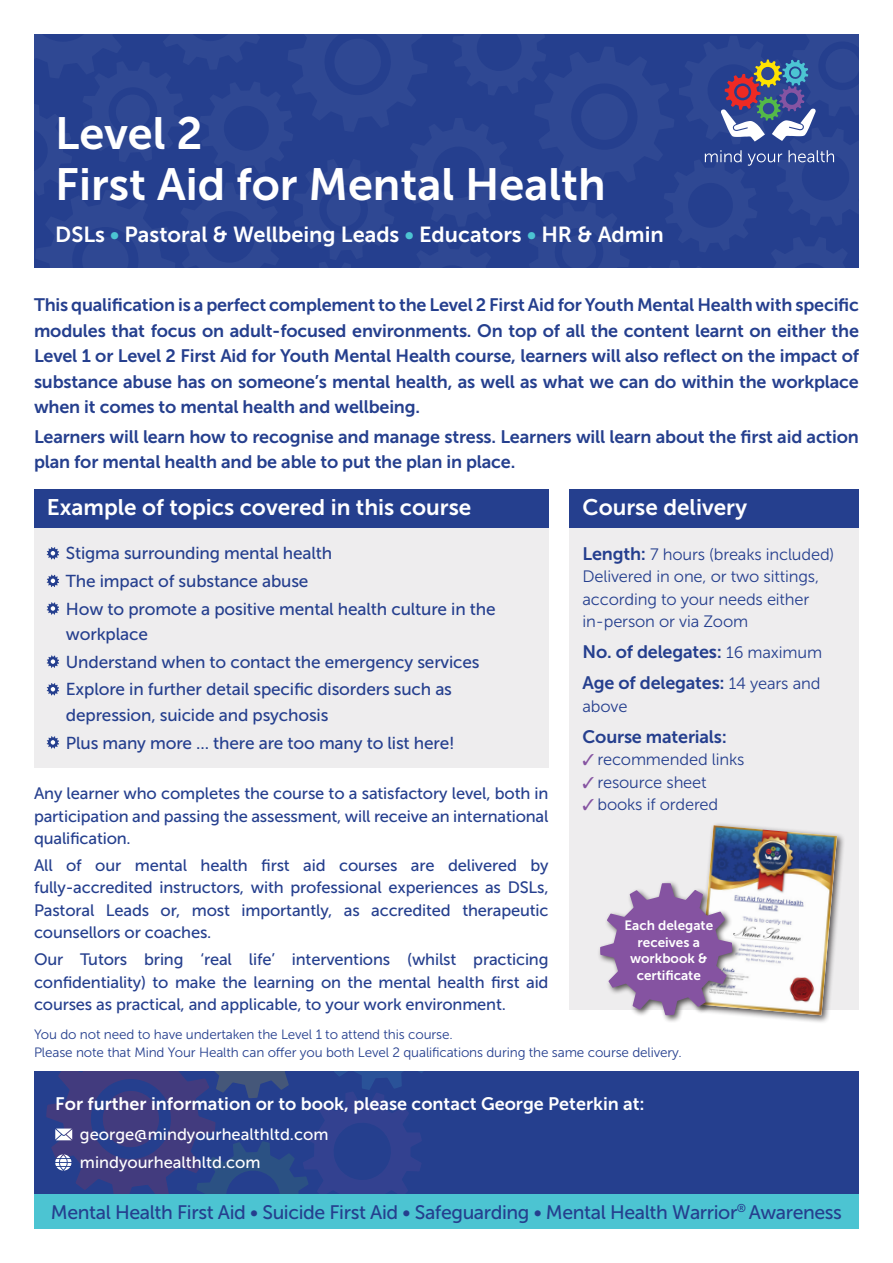
<style>
.page{position:relative;width:893px;height:1263px;background:#fff}
.page>*{position:absolute;margin:0;border:0;box-sizing:border-box;transform-origin:0 0}
.t1{font:45px/51px "Museo Sans 700";color:#fff}
.t2{font:22.5px "Museo Sans 700";color:#fff}
.t3{font:21.75px "Museo Sans 700";color:#fff}
.t4{font:19.5px "Museo Sans 500";letter-spacing:-.02em;color:#253f8e}
.t5{font:18px/25.5px "Museo Sans 700";letter-spacing:-.01em;color:#253f8e;text-align:justify}
.t6{font:18px "Museo Sans 700";color:#fff}
.t7{font:17.25px/25.5px "Museo Sans 500";letter-spacing:-.01em;color:#253f8e}
.t8{font:16.5px/22.5px "Museo Sans 500";letter-spacing:-.01em;color:#253f8e;text-align:justify}
.t9{font:16.5px/22.5px "Museo Sans 300";letter-spacing:-.01em;color:#253f8e}
.t10{font:16.5px "Museo Sans 500";color:#fff}
.t11{font:13.5px/18px "Museo Sans 300";letter-spacing:-.01em;color:#253f8e}
.t12{font:13.5px/16.5px "Museo Sans 700";color:#fff;text-align:center}
.s1{color:#4cc4d2}
.s2{font-family:"Museo Sans 700";font-size:18px}
.s3{font-family:"Museo Sans 300";font-size:16.5px}
.s4{color:#8553a1}
</style>
<div class="page">
<div style="left:34px;top:491px;width:515px;height:276px;background:#eeedee"></div>
<svg style="left:47px;top:547px;width:12px;height:12px"></svg>
<svg style="left:47px;top:575px;width:12px;height:12px"></svg>
<svg style="left:47px;top:602px;width:12px;height:13px"></svg>
<svg style="left:47px;top:655px;width:12px;height:13px"></svg>
<svg style="left:47px;top:683px;width:12px;height:12px"></svg>
<svg style="left:47px;top:736px;width:12px;height:12px"></svg>
<div style="left:34px;top:489px;width:515px;height:38px;background:#253f8e"></div>
<div style="left:570px;top:491px;width:289px;height:519px;background:#eeedee"></div>
<div style="left:570px;top:489px;width:289px;height:38px;background:#253f8e"></div>
<div style="left:34px;top:1071px;width:825px;height:128px;background:#253f8e"></div>
<div style="left:34px;top:1195px;width:825px;height:34px;background:#4cc4d2"></div>
<svg style="left:46px;top:1071px;width:394px;height:124px"></svg>
<svg style="left:34px;top:34px;width:825px;height:234px;background:#2b4490"></svg>
<div style="left:694px;top:822px;width:152px;height:202px;background:#231f20;opacity:.75"></div>
<div style="left:598px;top:881px;width:143px;height:143px;background:#231f20;opacity:.75"></div>
<svg style="left:600px;top:825px;width:237px;height:190px"></svg>
<p class="t1" style="left:55px;top:107px;width:552px">Level 2<br>First Aid for Mental Health</p>
<p class="t3" style="left:55px;top:222px;width:610px">DSLs <span class="s1">•</span> Pastoral &amp; Wellbeing Leads <span class="s1">•</span> Educators <span class="s1">•</span> HR &amp; Admin</p>
<p class="t5" style="left:34px;top:292px;width:826px">This qualification is a perfect complement to the Level 2 First Aid for Youth Mental Health with specific modules that focus on adult-focused environments. On top of all the content learnt on either the Level 1 or Level 2 First Aid for Youth Mental Health course, learners will also reflect on the impact of substance abuse has on someone’s mental health, as well as what we can do within the workplace when it comes to mental health and wellbeing.</p>
<p class="t5" style="left:34px;top:424px;width:826px">Learners will learn how to recognise and manage stress. Learners will learn about the first aid action plan for mental health and be able to put the plan in place.</p>
<p class="t2" style="left:583px;top:495px;width:166px">Course delivery</p>
<p class="t9" style="left:583px;top:543px;width:253px"><span class="s2">Length:</span> 7 hours (breaks included)<br>Delivered in one, or two sittings, according to your needs either in-person or via Zoom</p>
<p class="t5" style="left:583px;top:639px;width:241px">No. of delegates: <span class="s3">16 maximum</span></p>
<p class="t5" style="left:583px;top:670px;width:239px">Age of delegates: <span class="s3">14 years and</span></p>
<p class="t9" style="left:583px;top:695px;width:47px">above</p>
<p class="t5" style="left:583px;top:724px;width:146px">Course materials:</p>
<p class="t9" style="left:583px;top:749px;width:163px"><span class="s4">✓</span> recommended links</p>
<p class="t9" style="left:583px;top:771px;width:126px"><span class="s4">✓</span> resource sheet</p>
<p class="t9" style="left:583px;top:794px;width:137px"><span class="s4">✓</span> books if ordered</p>
<p class="t2" style="left:47px;top:495px;width:426px">Example of topics covered in this course</p>
<p class="t7" style="left:66px;top:541px;width:268px">Stigma surrounding mental health</p>
<p class="t7" style="left:66px;top:568px;width:244px">The impact of substance abuse</p>
<p class="t7" style="left:66px;top:596px;width:431px">How to promote a positive mental health culture in the workplace</p>
<p class="t7" style="left:66px;top:649px;width:415px">Understand when to contact the emergency services</p>
<p class="t7" style="left:66px;top:677px;width:388px">Explore in further detail specific disorders such as depression, suicide and psychosis</p>
<p class="t7" style="left:66px;top:730px;width:390px">Plus many more ... there are too many to list here!</p>
<p class="t8" style="left:34px;top:782px;width:516px">Any learner who completes the course to a satisfactory level, both in participation and passing the assessment, will receive an international qualification.</p>
<p class="t8" style="left:34px;top:854px;width:516px">All of our mental health first aid courses are delivered by fully-accredited instructors, with professional experiences as DSLs, Pastoral Leads or, most importantly, as accredited therapeutic counsellors or coaches.</p>
<p class="t8" style="left:34px;top:948px;width:516px">Our Tutors bring ‘real life’ interventions (whilst practicing confidentiality) to make the learning on the mental health first aid courses as practical, and applicable, to your work environment.</p>
<p class="t12" style="left:624px;top:917px;width:90px">Each delegate receives a workbook &amp; certificate</p>
<p class="t11" style="left:34px;top:1025px;width:649px">You do not need to have undertaken the Level 1 to attend this course.<br>Please note that Mind Your Health can offer you both Level 2 qualifications during the same course delivery.</p>
<p class="t6" style="left:55px;top:1094px;width:591px">For further information or to book, please contact George Peterkin at:</p>
<p class="t10" style="left:80px;top:1125px;width:250px">george@mindyourhealthltd.com</p>
<p class="t10" style="left:80px;top:1153px;width:182px">mindyourhealthltd.com</p>
<p class="t4" style="left:51px;top:1201px;width:793px">Mental Health First Aid • Suicide First Aid • Safeguarding • Mental Health Warrior<sup>®</sup> Awareness</p>
</div>
